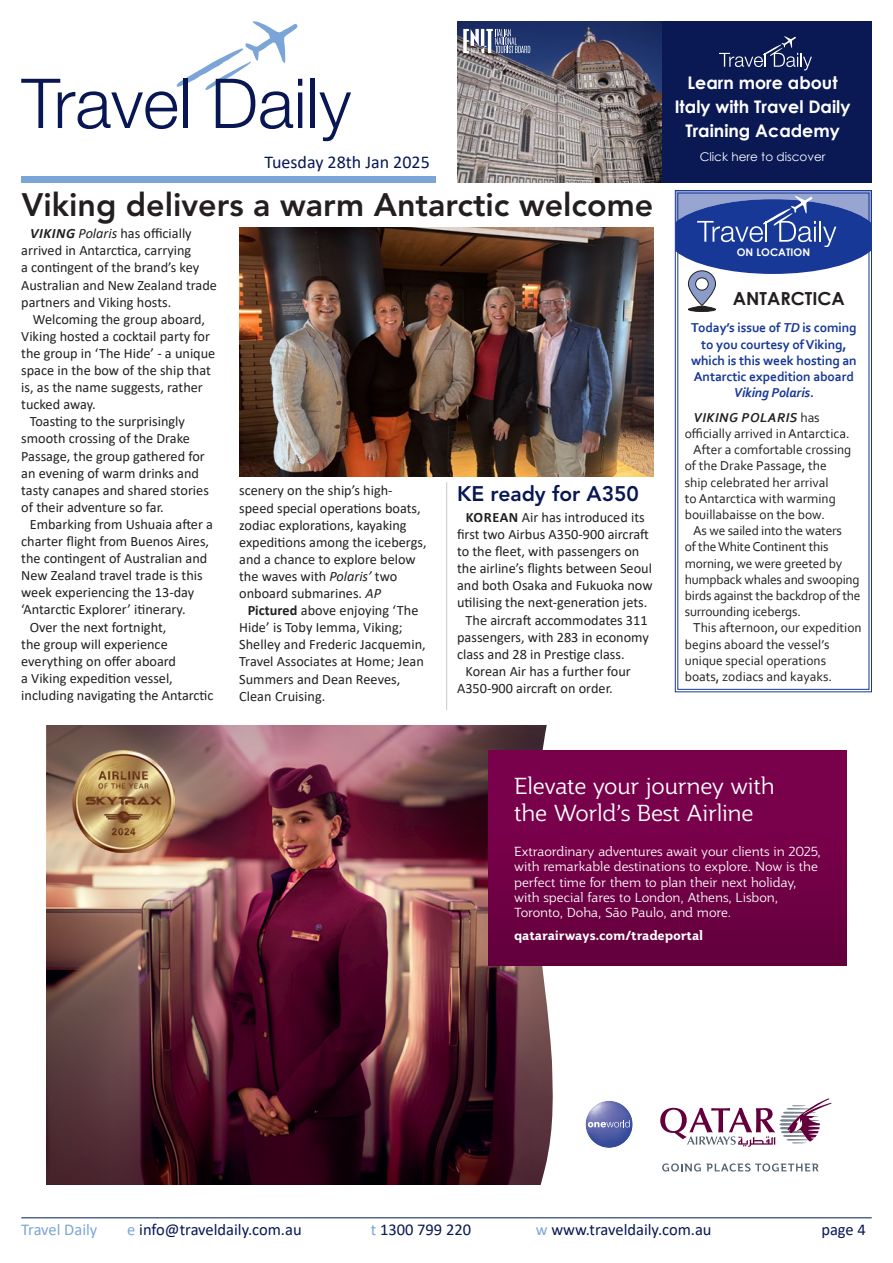
<style>
.page{position:relative;width:893px;height:1263px;background:#fff}
.page>*{position:absolute;margin:0;border:0;box-sizing:border-box;transform-origin:0 0}
.t1{font:800 32.25px "Avenir";color:#231f20}
.t2{font:300 22.5px/27px "Jotia";letter-spacing:-.01em;color:#fff}
.t3{font:800 21px "Avenir";color:#081754}
.t4{font:18px "Calibri";color:#081754}
.t5{font:700 18px "Century Gothic";color:#231f20}
.t6{font:700 17.4px/24px "Century Gothic";color:#fff;text-align:center}
.t7{font:16.5px "Calibri";color:#081754}
.t8{font:16.5px "Calibri";color:#7ca5d7}
.t9{font:14.25px/17.1px "Calibri";color:#231f20}
.t10{font:13.5px "Corbel";color:#231f20}
.t11{font:700 13.5px/16.2px "Corbel";letter-spacing:-.01em;color:#173896;text-align:center}
.t12{font:italic 700 13.5px "Corbel";letter-spacing:.04em;color:#231f20}
.t13{font:300 12.75px/15.3px "Jotia";color:#fff}
.t14{font:700 12.75px "Jotia";letter-spacing:-.01em;color:#fff}
.t15{font:12px "Century Gothic";color:#fff}
.t16{font:700 10.5px "Century Gothic";letter-spacing:.005em;color:#fff}
.s1{font-weight:700;font-style:italic}
.s2{font-style:italic}
.s3{font-weight:700}
.s4{font-weight:400;font-style:normal}
.s5{color:#7ca5d7}
</style>
<div class="page">
<hr style="left:21px;top:1217px;width:851px;height:1px;background:#001b58">
<div style="left:21px;top:176px;width:415px;height:7px;background:#7ca5d7"></div>
<svg style="left:21px;top:21px;width:281px;height:108px"></svg>
<hr style="left:311px;top:79px;width:4px;height:49px;background:#081754">
<svg style="left:319px;top:92px;width:32px;height:49px"></svg>
<img style="left:457px;top:21px;width:205px;height:162px">
<svg style="left:463px;top:29px;width:67px;height:24px"></svg>
<div style="left:662px;top:21px;width:210px;height:162px;background:#0a1954"></div>
<svg style="left:719px;top:36px;width:93px;height:34px"></svg>
<img style="left:47px;top:848px;width:485px;height:336px">
<img style="left:47px;top:725px;width:485px;height:123px">
<div style="left:489px;top:750px;width:357px;height:215px;background:linear-gradient(to bottom,#7f004f,#66003e)"></div>
<svg style="left:532px;top:725px;width:102px;height:460px"></svg>
<svg style="left:660px;top:1098px;width:171px;height:49px"></svg>
<svg style="left:662px;top:1163px;width:156px;height:8px"></svg>
<img style="left:72px;top:750px;width:102px;height:103px">
<svg style="left:675px;top:190px;width:197px;height:502px"></svg>
<div style="left:677px;top:193px;width:192px;height:497px;border:1px solid #173896"></div>
<svg style="left:688px;top:271px;width:27px;height:35px"></svg>
<div style="left:688px;top:270px;width:28px;height:36px;border:1px solid #231f20;border-radius:13px"></div>
<div style="left:696px;top:278px;width:12px;height:12px;background:#fff;border-radius:50%"></div>
<div style="left:695px;top:277px;width:14px;height:13px;border:1px solid #231f20;border-radius:50%"></div>
<svg style="left:688px;top:305px;width:28px;height:7px"></svg>
<div style="left:695px;top:308px;width:14px;height:3px;border:1px solid #231f20;border-radius:50%"></div>
<img style="left:239px;top:227px;width:415px;height:249px">
<hr style="left:446px;top:482px;width:1px;height:228px;background:#c7c8ca">
<p class="t4" style="left:265px;top:149px;width:167px">Tuesday 28th Jan 2025</p>
<h1 class="t1" style="left:22px;top:185px;width:633px">Viking delivers a warm Antarctic welcome</h1>
<p class="t9" style="left:21px;top:225px;width:197px;text-indent:9px"><span class="s1">viking</span> <span class="s2">Polaris</span> has officially arrived in Antarctica, carrying<br>a contingent of the brand’s key<br>Australian and New Zealand trade partners and Viking hosts.</p>
<p class="t9" style="left:33px;top:310px;width:174px">Welcoming the group aboard,</p>
<p class="t9" style="left:21px;top:327px;width:190px">Viking hosted a cocktail party for</p>
<p class="t9" style="left:21px;top:344px;width:196px">the group in ‘The Hide’ - a unique</p>
<p class="t9" style="left:21px;top:361px;width:191px">space in the bow of the ship that</p>
<p class="t9" style="left:21px;top:378px;width:183px">is, as the name suggests, rather</p>
<p class="t9" style="left:21px;top:396px;width:76px">tucked away.</p>
<p class="t9" style="left:30px;top:413px;width:157px">Toasting to the surprisingly</p>
<p class="t9" style="left:21px;top:430px;width:170px">smooth crossing of the Drake</p>
<p class="t9" style="left:21px;top:447px;width:185px">Passage, the group gathered for</p>
<p class="t9" style="left:21px;top:464px;width:179px">an evening of warm drinks and</p>
<p class="t9" style="left:21px;top:481px;width:189px">tasty canapes and shared stories</p>
<p class="t9" style="left:21px;top:498px;width:144px">of their adventure so far.</p>
<p class="t9" style="left:30px;top:515px;width:185px">Embarking from Ushuaia after a</p>
<p class="t9" style="left:21px;top:532px;width:189px">charter flight from Buenos Aires,</p>
<p class="t9" style="left:21px;top:549px;width:188px">the contingent of Australian and</p>
<p class="t9" style="left:21px;top:567px;width:183px">New Zealand travel trade is this</p>
<p class="t9" style="left:21px;top:584px;width:174px">week experiencing the 13-day</p>
<p class="t9" style="left:21px;top:601px;width:166px">‘Antarctic Explorer’ itinerary.</p>
<p class="t9" style="left:30px;top:618px;width:138px">Over the next fortnight,</p>
<p class="t9" style="left:21px;top:635px;width:148px">the group will experience</p>
<p class="t9" style="left:21px;top:652px;width:156px">everything on offer aboard</p>
<p class="t9" style="left:21px;top:669px;width:153px">a Viking expedition vessel,</p>
<p class="t9" style="left:21px;top:686px;width:194px">including navigating the Antarctic</p>
<h3 class="t3" style="left:457px;top:481px;width:183px">KE ready for A350</h3>
<p class="t9" style="left:466px;top:508px;width:180px"><span class="s3">KOREAN</span> Air has introduced its</p>
<p class="t9" style="left:457px;top:525px;width:193px">first two Airbus A350-900 aircraft</p>
<p class="t9" style="left:457px;top:542px;width:184px">to the fleet, with passengers on</p>
<p class="t9" style="left:457px;top:559px;width:196px">the airline’s flights between Seoul</p>
<p class="t9" style="left:457px;top:577px;width:197px">and both Osaka and Fukuoka now</p>
<p class="t9" style="left:457px;top:594px;width:192px">utilising the next-generation jets.</p>
<p class="t9" style="left:466px;top:611px;width:183px">The aircraft accommodates 311</p>
<p class="t9" style="left:457px;top:628px;width:193px">passengers, with 283 in economy</p>
<p class="t9" style="left:457px;top:645px;width:169px">class and 28 in Prestige class.</p>
<p class="t9" style="left:466px;top:662px;width:167px">Korean Air has a further four</p>
<p class="t9" style="left:457px;top:679px;width:157px">A350-900 aircraft on order.</p>
<p class="t9" style="left:239px;top:482px;width:155px">scenery on the ship’s high-</p>
<p class="t9" style="left:239px;top:499px;width:183px">speed special operations boats,</p>
<p class="t9" style="left:239px;top:516px;width:169px">zodiac explorations, kayaking</p>
<p class="t9" style="left:239px;top:533px;width:189px">expeditions among the icebergs,</p>
<p class="t9" style="left:239px;top:550px;width:178px">and a chance to explore below</p>
<p class="t9" style="left:239px;top:567px;width:160px">the waves with <span class="s2">Polaris’</span> two</p>
<p class="t9" style="left:239px;top:584px;width:143px">onboard submarines. <span class="s2">AP</span></p>
<p class="t9" style="left:248px;top:601px;width:172px"><span class="s3">PICTURED</span> above enjoying ‘The</p>
<p class="t9" style="left:239px;top:619px;width:165px">Hide’ is Toby Iemma, Viking;</p>
<p class="t9" style="left:239px;top:636px;width:188px">Shelley and Frederic Jacquemin,</p>
<p class="t9" style="left:239px;top:653px;width:186px">Travel Associates at Home; Jean</p>
<p class="t9" style="left:239px;top:670px;width:163px">Summers and Dean Reeves,</p>
<p class="t9" style="left:239px;top:687px;width:88px">Clean Cruising.</p>
<p class="t6" style="left:675px;top:70px;width:177px">Learn more about<br>Italy with Travel Daily<br>Training Academy</p>
<p class="t15" style="left:700px;top:148px;width:127px">Click here to discover</p>
<p class="t16" style="left:737px;top:244px;width:75px">on location</p>
<p class="t5" style="left:733px;top:284px;width:13px">ANTA</p>
<p class="t5" style="left:780px;top:284px;width:22px">RCTICA</p>
<p class="t11" style="left:691px;top:319px;width:167px">Today’s issue of <span class="s2">TD</span> is coming to you courtesy of Viking, which is this week hosting an<br>Antarctic expedition aboard<br><span class="s2">Viking Polaris</span>.</p>
<p class="t12" style="left:694px;top:409px;width:128px">Viking Polaris <span class="s4">has</span></p>
<p class="t10" style="left:685px;top:425px;width:166px">officially arrived in Antarctica.</p>
<p class="t10" style="left:693px;top:441px;width:160px">After a comfortable crossing</p>
<p class="t10" style="left:685px;top:458px;width:143px">of the Drake Passage, the</p>
<p class="t10" style="left:685px;top:474px;width:145px">ship celebrated her arrival</p>
<p class="t10" style="left:685px;top:490px;width:153px">to Antarctica with warming</p>
<p class="t10" style="left:685px;top:506px;width:142px">bouillabaisse on the bow.</p>
<p class="t10" style="left:693px;top:522px;width:150px">As we sailed into the waters</p>
<p class="t10" style="left:685px;top:539px;width:145px">of the White Continent this</p>
<p class="t10" style="left:685px;top:555px;width:159px">morning, we were greeted by</p>
<p class="t10" style="left:685px;top:571px;width:176px">humpback whales and swooping</p>
<p class="t10" style="left:685px;top:587px;width:177px">birds against the backdrop of the</p>
<p class="t10" style="left:685px;top:603px;width:118px">surrounding icebergs.</p>
<p class="t10" style="left:693px;top:620px;width:170px">This afternoon, our expedition</p>
<p class="t10" style="left:685px;top:636px;width:146px">begins aboard the vessel’s</p>
<p class="t10" style="left:685px;top:652px;width:143px">unique special operations</p>
<p class="t10" style="left:685px;top:668px;width:149px">boats, zodiacs and kayaks.</p>
<h2 class="t2" style="left:514px;top:772px;width:262px">Elevate your journey with the World’s Best Airline</h2>
<p class="t13" style="left:514px;top:844px;width:308px">Extraordinary adventures await your clients in 2025, with remarkable destinations to explore. Now is the perfect time for them to plan their next holiday, with special fares to London, Athens, Lisbon, Toronto, Doha, São Paulo, and more.</p>
<p class="t14" style="left:514px;top:927px;width:191px">qatarairways.com/tradeportal</p>
<p class="t8" style="left:21px;top:1218px;width:78px">Travel Daily</p>
<p class="t7" style="left:127px;top:1218px;width:176px"><span class="s5">e</span> info@traveldaily.com.au</p>
<p class="t7" style="left:371px;top:1218px;width:102px"><span class="s5">t</span> 1300 799 220</p>
<p class="t7" style="left:536px;top:1218px;width:177px"><span class="s5">w</span> www.traveldaily.com.au</p>
<p class="t7" style="left:821px;top:1218px;width:46px">page 4</p>
</div>
